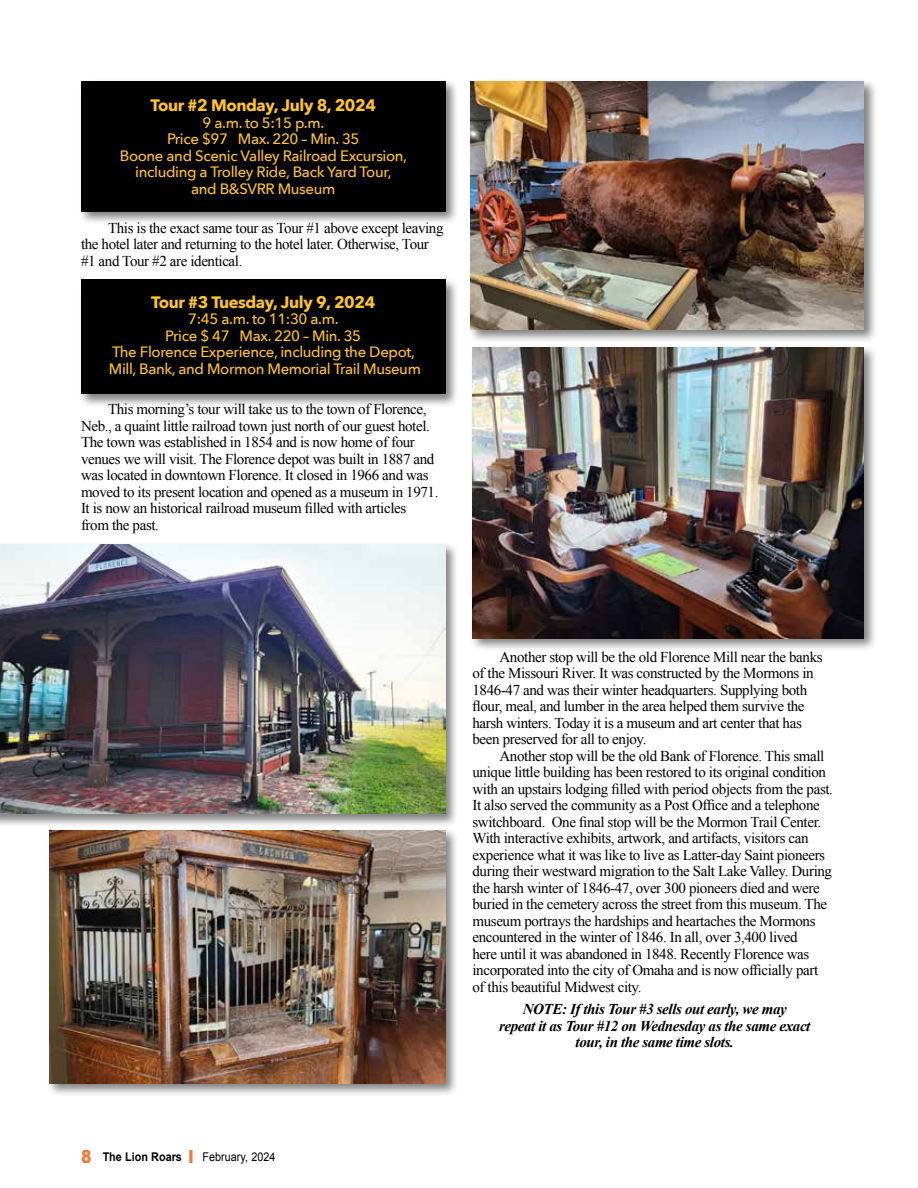
<style>
.page{position:relative;width:918px;height:1188px;background:#fff}
.page>*{position:absolute;margin:0;border:0;box-sizing:border-box;transform-origin:0 0}
.t1{font:700 16.5px "Avenir Next";letter-spacing:-.025em;color:#ffc425}
.t2{font:15px/16.5px "Times New Roman";letter-spacing:-.025em;color:#000}
.t3{font:500 15px/16.5px "Avenir Next";letter-spacing:-.025em;color:#ffc425;text-align:center}
.t4{font:italic 700 15px/16.5px "Times New Roman";letter-spacing:-.025em;color:#000;text-align:center}
.t5{font:12px "Arial";color:#000;scale:.9 1}
.s1{font-weight:900;font-size:18px;color:#f47836}
.s2{font-weight:700}
</style>
<div class="page">
<div style="left:78px;top:277px;width:381px;height:131px;background:#000;opacity:.5"></div>
<div style="left:81px;top:280px;width:365px;height:114px;background:#000"></div>
<div style="left:78px;top:78px;width:381px;height:148px;background:#000;opacity:.5"></div>
<div style="left:81px;top:81px;width:365px;height:131px;background:#000"></div>
<div style="left:47px;top:828px;width:412px;height:269px;background:#000;opacity:.5"></div>
<img style="left:49px;top:831px;width:397px;height:252px">
<div style="left:469px;top:344px;width:409px;height:308px;background:#000;opacity:.5"></div>
<img style="left:472px;top:348px;width:392px;height:290px">
<div style="left:0;top:542px;width:459px;height:285px;background:#000;opacity:.5"></div>
<img style="left:0;top:544px;width:446px;height:270px">
<div style="left:468px;top:78px;width:410px;height:265px;background:#000;opacity:.5"></div>
<img style="left:471px;top:81px;width:393px;height:249px">
<p class="t1" style="left:150px;top:91px;width:227px">Tour #2 Monday, July 8, 2024</p>
<p class="t3" style="left:120px;top:114px;width:289px">9 a.m. to 5:15 p.m.<br>Price $97 Max. 220 – Min. 35<br>Boone and Scenic Valley Railroad Excursion, including a Trolley Ride, Back Yard Tour,<br>and B&amp;SVRR Museum</p>
<p class="t2" style="left:81px;top:219px;width:364px;text-indent:27px">This is the exact same tour as Tour #1 above except leaving the hotel later and returning to the hotel later. Otherwise, Tour #1 and Tour #2 are identical.</p>
<p class="t1" style="left:151px;top:287px;width:226px">Tour #3 Tuesday, July 9, 2024</p>
<p class="t3" style="left:109px;top:310px;width:314px">7:45 a.m. to 11:30 a.m.<br>Price $ 47 Max. 220 – Min. 35<br>The Florence Experience, including the Depot, Mill, Bank, and Mormon Memorial Trail Museum</p>
<p class="t2" style="left:81px;top:401px;width:359px;text-indent:27px">This morning’s tour will take us to the town of Florence, Neb., a quaint little railroad town just north of our guest hotel.<br>The town was established in 1854 and is now home of four venues we will visit. The Florence depot was built in 1887 and was located in downtown Florence. It closed in 1966 and was moved to its present location and opened as a museum in 1971.<br>It is now an historical railroad museum filled with articles<br>from the past.</p>
<p class="t5" style="left:81px;top:1149px;width:217px"><span class="s1">8</span> <span class="s2">The Lion Roars</span> <span class="s1">l</span> February, 2024</p>
<p class="t2" style="left:472px;top:648px;width:352px;text-indent:27px">Another stop will be the old Florence Mill near the banks of the Missouri River. It was constructed by the Mormons in 1846-47 and was their winter headquarters. Supplying both flour, meal, and lumber in the area helped them survive the harsh winters. Today it is a museum and art center that has been preserved for all to enjoy.</p>
<p class="t2" style="left:472px;top:747px;width:362px;text-indent:27px">Another stop will be the old Bank of Florence. This small unique little building has been restored to its original condition with an upstairs lodging filled with period objects from the past.<br>It also served the community as a Post Office and a telephone switchboard. One final stop will be the Mormon Trail Center.<br>With interactive exhibits, artwork, and artifacts, visitors can experience what it was like to live as Latter-day Saint pioneers during their westward migration to the Salt Lake Valley. During the harsh winter of 1846-47, over 300 pioneers died and were buried in the cemetery across the street from this museum. The museum portrays the hardships and heartaches the Mormons encountered in the winter of 1846. In all, over 3,400 lived<br>here until it was abandoned in 1848. Recently Florence was incorporated into the city of Omaha and is now officially part of this beautiful Midwest city.</p>
<p class="t4" style="left:499px;top:1001px;width:313px">NOTE: If this Tour #3 sells out early, we may<br>repeat it as Tour #12 on Wednesday as the same exact tour, in the same time slots.</p>
</div>
